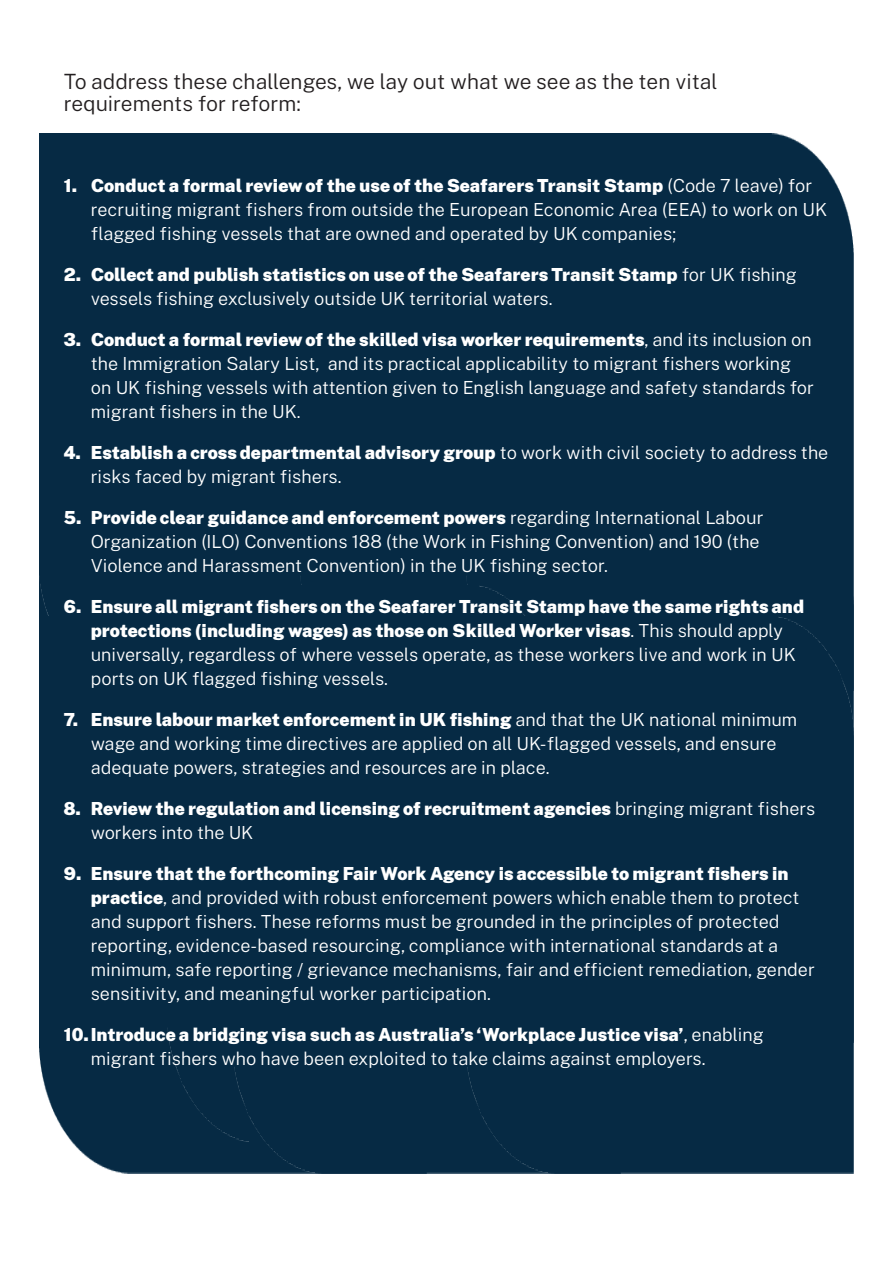
<style>
.page{position:relative;width:893px;height:1263px;background:#fff}
.page>*{position:absolute;margin:0;border:0;box-sizing:border-box;transform-origin:0 0}
.t1{font:300 21px/22.5px "Public Sans";letter-spacing:-.005em;color:#231f20}
.t2{font:300 18px/24px "Public Sans";color:#fff}
.t3{font:900 18px/24px "Public Sans";color:#fff}
.s1{font-weight:900}
.s2{font-weight:300}
</style>
<div class="page">
<div style="left:40px;top:134px;width:260px;height:482px;background:#062a44"></div>
<div style="left:300px;top:134px;width:166px;height:451px;background:#062a44"></div>
<div style="left:466px;top:134px;width:387px;height:482px;background:#062a44"></div>
<div style="left:40px;top:616px;width:193px;height:557px;background:#062a44"></div>
<div style="left:167px;top:585px;width:387px;height:557px;background:#062a44"></div>
<div style="left:233px;top:616px;width:233px;height:557px;background:#062a44"></div>
<div style="left:466px;top:616px;width:387px;height:557px;background:#062a44"></div>
<p class="t1" style="left:64px;top:69px;width:655px">To address these challenges, we lay out what we see as the ten vital requirements for reform:</p>
<p class="t2" style="left:91px;top:172px;width:738px;text-indent:-27px"><span class="s1">1. Conduct a formal review of the use of the Seafarers Transit Stamp</span> (Code 7 leave) for recruiting migrant fishers from outside the European Economic Area (EEA) to work on UK flagged fishing vessels that are owned and operated by UK companies;</p>
<p class="t2" style="left:91px;top:261px;width:708px;text-indent:-27px"><span class="s1">2. Collect and publish statistics on use of the Seafarers Transit Stamp</span> for UK fishing vessels fishing exclusively outside UK territorial waters.</p>
<p class="t2" style="left:91px;top:326px;width:725px;text-indent:-27px"><span class="s1">3. Conduct a formal review of the skilled visa worker requirements</span>, and its inclusion on the Immigration Salary List, and its practical applicability to migrant fishers working on UK fishing vessels with attention given to English language and safety standards for migrant fishers in the UK.</p>
<p class="t2" style="left:91px;top:439px;width:739px;text-indent:-27px"><span class="s1">4. Establish a cross departmental advisory group</span> to work with civil society to address the risks faced by migrant fishers.</p>
<p class="t2" style="left:91px;top:504px;width:674px;text-indent:-27px"><span class="s1">5. Provide clear guidance and enforcement powers</span> regarding International Labour<br>Organization (ILO) Conventions 188 (the Work in Fishing Convention) and 190 (the<br>Violence and Harassment Convention) in the UK fishing sector.</p>
<p class="t3" style="left:91px;top:594px;width:715px;text-indent:-27px">6. Ensure all migrant fishers on the Seafarer Transit Stamp have the same rights and protections (including wages) as those on Skilled Worker visas<span class="s2">. This should apply universally, regardless of where vessels operate, as these workers live and work in UK ports on UK flagged fishing vessels.</span></p>
<p class="t2" style="left:91px;top:706px;width:708px;text-indent:-27px"><span class="s1">7. Ensure labour market enforcement in UK fishing</span> and that the UK national minimum wage and working time directives are applied on all UK-flagged vessels, and ensure adequate powers, strategies and resources are in place.</p>
<p class="t3" style="left:91px;top:796px;width:726px;text-indent:-27px">8. Review the regulation and licensing of recruitment agencies <span class="s2">bringing migrant fishers workers into the UK</span></p>
<p class="t2" style="left:91px;top:860px;width:726px;text-indent:-27px"><span class="s1">9. Ensure that the forthcoming Fair Work Agency is accessible to migrant fishers in practice</span>, and provided with robust enforcement powers which enable them to protect and support fishers. These reforms must be grounded in the principles of protected reporting, evidence-based resourcing, compliance with international standards at a minimum, safe reporting / grievance mechanisms, fair and efficient remediation, gender sensitivity, and meaningful worker participation.</p>
<p class="t2" style="left:91px;top:1021px;width:675px;text-indent:-27px"><span class="s1">10.Introduce a bridging visa such as Australia’s ‘Workplace Justice visa’</span>, enabling migrant fishers who have been exploited to take claims against employers.</p>
</div>
